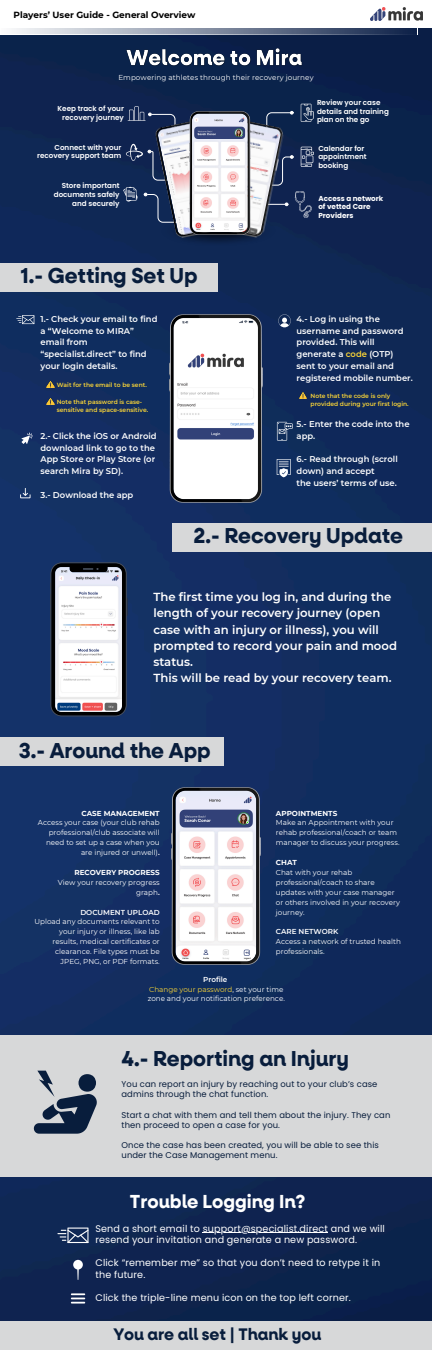
<style>
.page{position:relative;width:432px;height:1350px;background:#fff}
.page>*{position:absolute;margin:0;border:0;box-sizing:border-box;transform-origin:0 0}
.t1{font:700 21.3px "Neulis Alt";color:#081d3c}
.t2{font:700 18.6px "Neulis Alt";color:#fff}
.t3{font:700 16.5px "Neulis Alt";color:#081d3c}
.t4{font:600 11.64px/16.2px "Montserrat";color:#fff}
.t5{font:9.6px "Poppins";letter-spacing:.015em;color:#fff}
.t6{font:700 8.91px "Montserrat";color:#000}
.t7{font:600 8.4px/11.7px "Montserrat";color:#fff}
.t8{font:8.4px/10.1px "Poppins";letter-spacing:.015em;color:#081d3c}
.t9{font:7.2px/9.9px "Montserrat";color:#fff}
.t10{font:600 7.2px/8.5px "Poppins";color:#fff;text-align:right}
.t11{font:700 7.2px "Montserrat";color:#fff}
.t12{font:700 7.2px/8.5px "Poppins";color:#fff}
.t13{font:600 7.2px "Montserrat";color:#fff}
.t14{font:600 6px/8.3px "Montserrat";color:#fad537}
.s1{color:#fad537}
.s2{font-weight:600}
</style>
<div class="page">
<img style="left:0;top:28px;width:432px;height:1293px">
<svg style="left:0;top:28px;width:417px;height:6px;background:#848ea2"></svg>
<img style="left:162px;top:239px;width:114px;height:6px">
<svg style="left:128px;top:106px;width:48px;height:28px"></svg>
<svg style="left:266px;top:111px;width:28px;height:23px"></svg>
<svg style="left:301px;top:104px;width:13px;height:18px"></svg>
<svg style="left:144px;top:193px;width:10px;height:30px"></svg>
<svg style="left:126px;top:144px;width:28px;height:37px"></svg>
<svg style="left:123px;top:187px;width:15px;height:15px"></svg>
<div style="left:0;top:263px;width:218px;height:28px;background:#d7d8d9"></div>
<svg style="left:16px;top:315px;width:18px;height:9px"></svg>
<svg style="left:278px;top:314px;width:13px;height:13px"></svg>
<div style="left:172px;top:523px;width:260px;height:29px;background:#d7d8d9"></div>
<svg style="left:57px;top:1228px;width:32px;height:15px"></svg>
<svg style="left:73px;top:1260px;width:10px;height:20px"></svg>
<div style="left:0;top:1321px;width:432px;height:29px;background:#d7d8d9"></div>
<svg style="left:22px;top:433px;width:11px;height:11px"></svg>
<svg style="left:20px;top:488px;width:11px;height:10px"></svg>
<svg style="left:277px;top:422px;width:16px;height:19px"></svg>
<svg style="left:277px;top:459px;width:14px;height:18px"></svg>
<svg style="left:50px;top:562px;width:78px;height:154px"></svg>
<div style="left:0;top:737px;width:224px;height:29px;background:#d7d8d9"></div>
<div style="left:0;top:1035px;width:432px;height:141px;background:#d7d8d9"></div>
<svg style="left:34px;top:1071px;width:63px;height:63px"></svg>
<svg style="left:71px;top:1293px;width:14px;height:11px"></svg>
<img style="left:180px;top:239px;width:79px;height:5px">
<img style="left:232px;top:118px;width:53px;height:121px">
<img style="left:154px;top:118px;width:78px;height:121px">
<img style="left:189px;top:112px;width:61px;height:122px">
<img style="left:169px;top:314px;width:94px;height:189px">
<img style="left:172px;top:787px;width:88px;height:178px">
<svg style="left:47px;top:381px;width:7px;height:7px"></svg>
<svg style="left:47px;top:398px;width:7px;height:7px"></svg>
<svg style="left:300px;top:392px;width:7px;height:7px"></svg>
<img style="left:370px;top:8px;width:52px;height:13px">
<img style="left:125px;top:48px;width:181px;height:21px">
<hr style="left:203px;top:1232px;width:125px;height:1px;background:#fff">
<svg style="left:260px;top:147px;width:54px;height:71px;background:#4c5979"></svg>
<p class="t6" style="left:14px;top:9px;width:183px">Players’ User Guide - General Overview</p>
<p class="t9" style="left:118px;top:73px;width:197px">Empowering athletes through their recovery journey</p>
<p class="t10" style="left:58px;top:104px;width:68px">Keep track of your recovery journey</p>
<p class="t10" style="left:37px;top:143px;width:86px">Connect with your recovery support team</p>
<p class="t10" style="left:54px;top:182px;width:67px">Store important documents safely and securely</p>
<p class="t1" style="left:21px;top:266px;width:179px">1.- Getting Set Up</p>
<p class="t10" style="left:317px;top:98px;width:73px;text-align:left">Review your case details and training plan on the go</p>
<p class="t10" style="left:318px;top:144px;width:50px;text-align:left">Calendar for appointment booking</p>
<p class="t12" style="left:318px;top:194px;width:66px">Access a network of vetted Care<br>Providers</p>
<p class="t7" style="left:41px;top:313px;width:118px">1.- Check your email to find a “Welcome to MIRA” email from “specialist.direct” to find your login details.</p>
<p class="t7" style="left:297px;top:313px;width:118px">4.- Log in using the username and password provided. This will generate a <span class="s1">code</span> (OTP) sent to your email and registered mobile number.</p>
<p class="t7" style="left:297px;top:419px;width:114px">5.- Enter the code into the app.</p>
<p class="t7" style="left:297px;top:454px;width:103px">6.- Read through (scroll down) and accept</p>
<p class="t7" style="left:297px;top:477px;width:102px">the users’ terms of use.</p>
<p class="t14" style="left:57px;top:381px;width:92px">Wait for the email to be sent.</p>
<p class="t14" style="left:57px;top:397px;width:93px">Note that password is case&shy;sensitive and space-sensitive.</p>
<p class="t14" style="left:311px;top:392px;width:100px">Note that the code is only provided during your first login.</p>
<p class="t7" style="left:41px;top:430px;width:118px">2.- Click the iOS or Android download link to go to the<br>App Store or Play Store (or search Mira by SD).</p>
<p class="t7" style="left:41px;top:489px;width:94px">3.- Download the app</p>
<p class="t1" style="left:193px;top:527px;width:211px">2.- Recovery Update</p>
<p class="t4" style="left:153px;top:589px;width:245px">The first time you log in, and during the length of your recovery journey (open case with an injury or illness), you will prompted to record your pain and mood status.<br>This will be read by your recovery team.</p>
<p class="t1" style="left:19px;top:741px;width:193px">3.- Around the App</p>
<p class="t11" style="left:81px;top:809px;width:80px">CASE MANAGEMENT</p>
<p class="t9" style="left:38px;top:818px;width:123px;text-align:right">Access your case (your club rehab professional/club associate will need to set up a case when you are injured or unwell)<span class="s2">.</span></p>
<p class="t11" style="left:74px;top:868px;width:87px">RECOVERY PROGRESS</p>
<p class="t9" style="left:58px;top:877px;width:103px;text-align:right">View your recovery progress graph<span class="s2">.</span></p>
<p class="t13" style="left:80px;top:908px;width:81px">DOCUMENT UPLOAD</p>
<p class="t9" style="left:35px;top:917px;width:127px;text-align:right">Upload any documents relevant to your injury or illness, like lab results, medical certificates or clearance. File types must be<br>JPEG, PNG, or PDF formats.</p>
<p class="t11" style="left:276px;top:809px;width:63px">APPOINTMENTS</p>
<p class="t9" style="left:276px;top:818px;width:125px">Make an Appointment with your rehab professional/coach or team manager to discuss your progress.</p>
<p class="t11" style="left:276px;top:858px;width:23px">CHAT</p>
<p class="t9" style="left:276px;top:867px;width:126px">Chat with your rehab professional/coach to share updates with your case manager or others involved in your recovery journey.</p>
<p class="t13" style="left:276px;top:927px;width:64px">CARE NETWORK</p>
<p class="t9" style="left:276px;top:937px;width:127px">Access a network of trusted health professionals.</p>
<p class="t13" style="left:203px;top:975px;width:26px">Profile</p>
<p class="t9" style="left:148px;top:984px;width:139px"><span class="s1">Change your password</span>, set your time zone and your notification preference.</p>
<p class="t1" style="left:122px;top:1049px;width:229px">4.- Reporting an Injury</p>
<p class="t8" style="left:122px;top:1079px;width:257px">You can report an injury by reaching out to your club’s case admins through the chat function.</p>
<p class="t8" style="left:122px;top:1110px;width:270px">Start a chat with them and tell them about the injury. They can then proceed to open a case for you.</p>
<p class="t8" style="left:122px;top:1140px;width:259px">Once the case has been created, you will be able to see this under the Case Management menu.</p>
<p class="t2" style="left:130px;top:1193px;width:177px">Trouble Logging In?</p>
<p class="t5" style="left:95px;top:1222px;width:291px">Send a short email to support@specialist.direct and we will</p>
<p class="t5" style="left:95px;top:1233px;width:263px">resend your invitation and generate a new password.</p>
<p class="t5" style="left:95px;top:1256px;width:286px">Click “remember me” so that you don’t need to retype it in</p>
<p class="t5" style="left:95px;top:1268px;width:51px">the future.</p>
<p class="t5" style="left:95px;top:1290px;width:257px">Click the triple-line menu icon on the top left corner.</p>
<h1 class="t3" style="left:113px;top:1327px;width:209px">You are all set | Thank you</h1>
</div>
